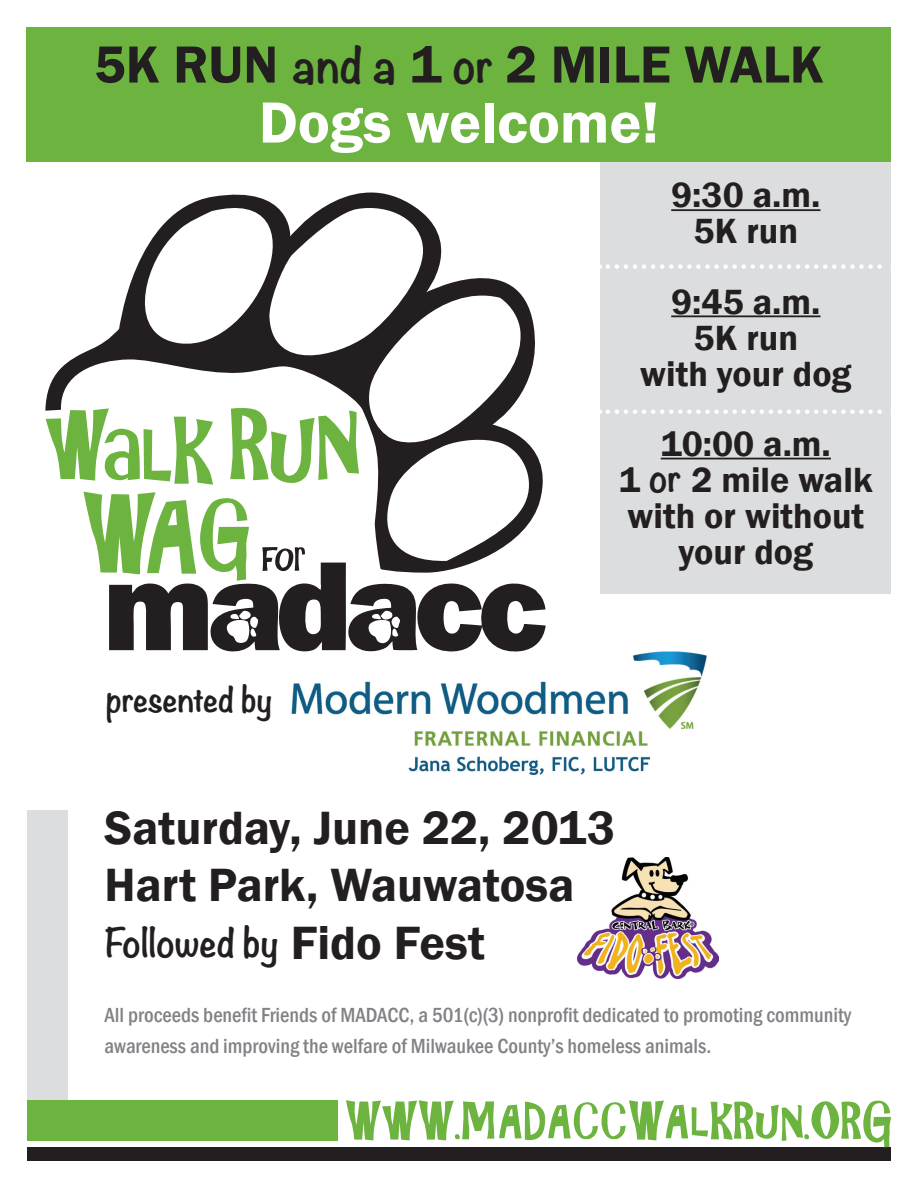
<style>
.page{position:relative;width:918px;height:1188px;background:#fff}
.page>*{position:absolute;margin:0;border:0;box-sizing:border-box;transform-origin:0 0}
.t1{font:600 60px "Franklin Gothic";color:#fff}
.t2{font:600 54px "Franklin Gothic";color:#231f20}
.t3{font:600 48px/57.6px "Franklin Gothic";color:#231f20}
.t4{font:600 36px/36px "Franklin Gothic";color:#231f20;text-align:center}
.t5{font:700 36px "Noteworthy";color:#231f20}
.t6{font:700 31.5px "Noteworthy";letter-spacing:-.02em;color:#231f20}
.t7{font:500 condensed 21px/31.5px "Franklin Gothic";color:#808285}
.s1{font-family:"Noteworthy";font-weight:700;font-size:45px}
.s2{font-family:"Noteworthy";font-weight:700}
.s3{font-family:"Franklin Gothic";font-weight:600;font-size:48px}
</style>
<div class="page">
<div style="left:601px;top:148px;width:290px;height:446px;background:#dcdddf"></div>
<img style="left:291px;top:651px;width:416px;height:124px">
<img style="left:577px;top:857px;width:142px;height:122px">
<div style="left:27px;top:810px;width:41px;height:327px;background:#dcdddf"></div>
<svg style="left:45px;top:192px;width:498px;height:302px"></svg>
<svg style="left:230px;top:408px;width:129px;height:75px"></svg>
<svg style="left:84px;top:492px;width:462px;height:162px"></svg>
<div style="left:27px;top:1100px;width:311px;height:41px;background:#6cb43f"></div>
<div style="left:27px;top:1148px;width:864px;height:13px;background:#231f20"></div>
<svg style="left:346px;top:1100px;width:545px;height:48px"></svg>
<div style="left:27px;top:27px;width:864px;height:135px;background:#6cb43f"></div>
<hr style="left:671px;top:209px;width:150px;height:2px;background:#231f20">
<hr style="left:671px;top:315px;width:150px;height:2px;background:#231f20">
<hr style="left:661px;top:458px;width:170px;height:1px;background:#231f20">
<svg style="left:608px;top:264px;width:274px;height:5px"></svg>
<svg style="left:608px;top:410px;width:274px;height:4px"></svg>
<h2 class="t2" style="left:94px;top:31px;width:727px">5K run <span class="s1">and a</span> 1 <span class="s1">or</span> 2 mile walk</h2>
<h1 class="t1" style="left:259px;top:86px;width:402px">Dogs welcome!</h1>
<h3 class="t4" style="left:671px;top:178px;width:151px">9:30 a.m.<br>5K run</h3>
<h3 class="t6" style="left:106px;top:672px;width:168px">presented by</h3>
<h3 class="t4" style="left:640px;top:284px;width:213px">9:45 a.m.<br>5K run<br>with your dog</h3>
<h3 class="t4" style="left:619px;top:426px;width:255px">10:00 a.m.<br>1 <span class="s2">or</span> 2 mile walk with or without your dog</h3>
<h3 class="t3" style="left:105px;top:799px;width:512px">Saturday, June 22, 2013<br>Hart Park, Wauwatosa</h3>
<h3 class="t5" style="left:105px;top:911px;width:382px">Followed by <span class="s3">Fido Fest</span></h3>
<p class="t7" style="left:105px;top:999px;width:748px">All proceeds benefit Friends of MADACC, a 501(c)(3) nonprofit dedicated to promoting community awareness and improving the welfare of Milwaukee County’s homeless animals.</p>
</div>
